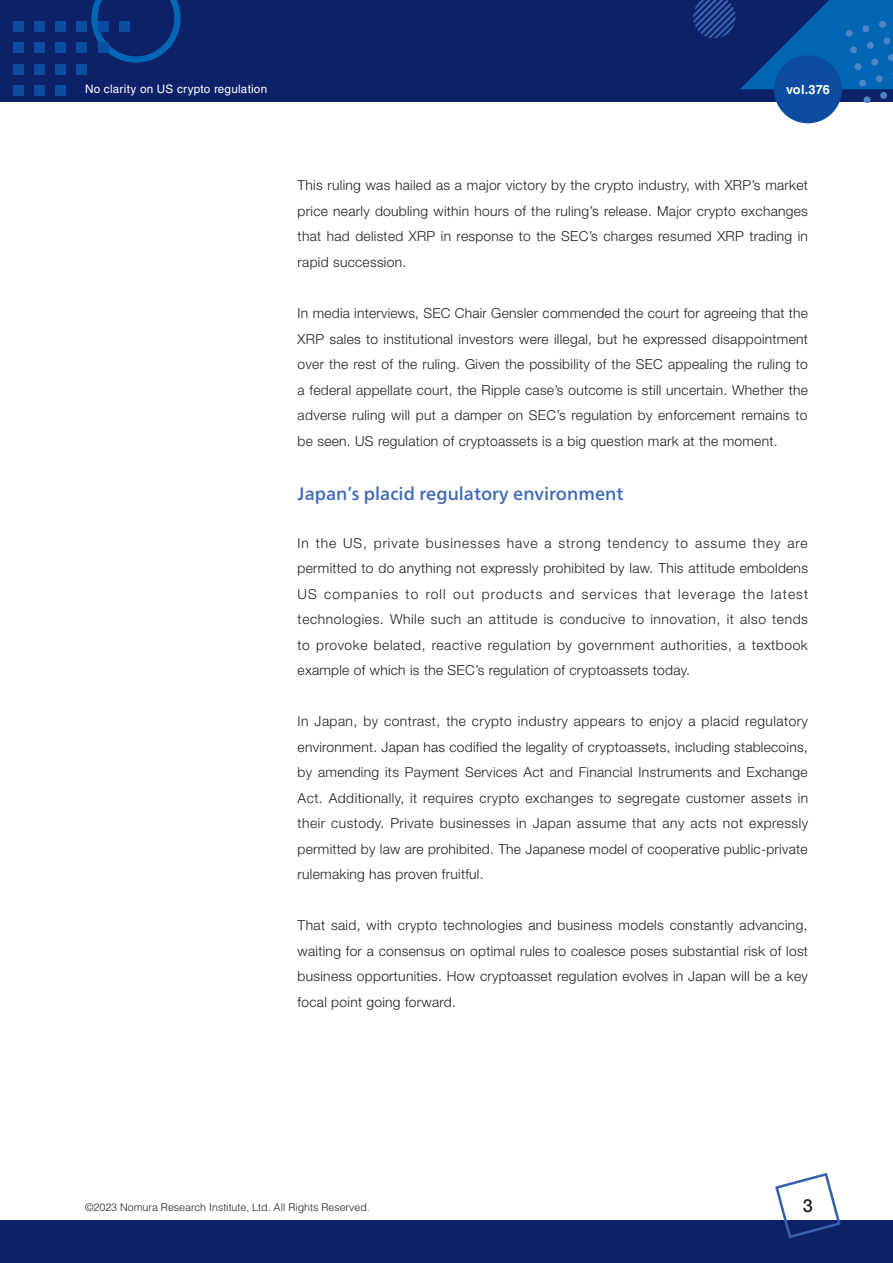
<style>
.page{position:relative;width:893px;height:1263px;background:#fff}
.page>*{position:absolute;margin:0;border:0;box-sizing:border-box;transform-origin:0 0}
.t1{font:500 18px "Frutiger Neue LT Pro";color:#406ab4}
.t2{font:500 18px "Helvetica Neue";color:#231f20}
.t3{font:300 13.8px/25.5px "Helvetica Neue";letter-spacing:.02em;color:#231f20;text-align:justify}
.t4{font:700 12.75px "Helvetica LT Std";letter-spacing:.005em;color:#fff}
.t5{font:11.7px "Helvetica LT Std";letter-spacing:.02em;color:#fff}
.t6{font:300 10.65px "Helvetica LT Std";color:#231f20}
</style>
<div class="page">
<div style="left:0;top:0;width:893px;height:102px;background:#0d2169"></div>
<svg style="left:91px;top:0;width:90px;height:63px"></svg>
<svg style="left:693px;top:0;width:200px;height:102px"></svg>
<div style="left:13px;top:21px;width:10px;height:11px;background:#0d4da1"></div>
<div style="left:34px;top:21px;width:11px;height:11px;background:#0d4da1"></div>
<div style="left:55px;top:21px;width:11px;height:11px;background:#0d4da1"></div>
<div style="left:77px;top:21px;width:10px;height:11px;background:#0d4da1"></div>
<div style="left:98px;top:21px;width:10px;height:11px;background:#0d4da1"></div>
<div style="left:119px;top:21px;width:11px;height:11px;background:#0d4da1"></div>
<div style="left:13px;top:43px;width:10px;height:10px;background:#0d4da1"></div>
<div style="left:34px;top:43px;width:11px;height:10px;background:#0d4da1"></div>
<div style="left:55px;top:43px;width:11px;height:10px;background:#0d4da1"></div>
<div style="left:77px;top:43px;width:10px;height:10px;background:#0d4da1"></div>
<div style="left:98px;top:43px;width:10px;height:10px;background:#0d4da1"></div>
<div style="left:13px;top:64px;width:10px;height:10px;background:#0d4da1"></div>
<div style="left:34px;top:64px;width:11px;height:10px;background:#0d4da1"></div>
<div style="left:55px;top:64px;width:11px;height:10px;background:#0d4da1"></div>
<div style="left:77px;top:64px;width:10px;height:10px;background:#0d4da1"></div>
<div style="left:13px;top:85px;width:10px;height:11px;background:#0d4da1"></div>
<div style="left:34px;top:85px;width:11px;height:11px;background:#0d4da1"></div>
<div style="left:55px;top:85px;width:11px;height:11px;background:#0d4da1"></div>
<div style="left:0;top:1220px;width:893px;height:43px;background:#0d2169"></div>
<svg style="left:775px;top:1172px;width:66px;height:67px"></svg>
<div style="left:774px;top:55px;width:68px;height:68px;background:#0d4da1;border-radius:50%"></div>
<p class="t5" style="left:85px;top:82px;width:184px">No clarity on US crypto regulation</p>
<p class="t4" style="left:786px;top:81px;width:45px">vol.376</p>
<p class="t3" style="left:298px;top:172px;width:512px">This ruling was hailed as a major victory by the crypto industry, with XRP’s market price nearly doubling within hours of the ruling’s release. Major crypto exchanges that had delisted XRP in response to the SEC’s charges resumed XRP trading in rapid succession.</p>
<p class="t3" style="left:298px;top:300px;width:512px">In media interviews, SEC Chair Gensler commended the court for agreeing that the XRP sales to institutional investors were illegal, but he expressed disappointment over the rest of the ruling. Given the possibility of the SEC appealing the ruling to a federal appellate court, the Ripple case’s outcome is still uncertain. Whether the adverse ruling will put a damper on SEC’s regulation by enforcement remains to be seen. US regulation of cryptoassets is a big question mark at the moment.</p>
<h1 class="t1" style="left:298px;top:483px;width:327px">Japan’s placid regulatory environment</h1>
<p class="t3" style="left:298px;top:530px;width:512px">In the US, private businesses have a strong tendency to assume they are permitted to do anything not expressly prohibited by law. This attitude emboldens US companies to roll out products and services that leverage the latest technologies. While such an attitude is conducive to innovation, it also tends to provoke belated, reactive regulation by government authorities, a textbook example of which is the SEC’s regulation of cryptoassets today.</p>
<p class="t3" style="left:298px;top:708px;width:512px">In Japan, by contrast, the crypto industry appears to enjoy a placid regulatory environment. Japan has codified the legality of cryptoassets, including stablecoins, by amending its Payment Services Act and Financial Instruments and Exchange Act. Additionally, it requires crypto exchanges to segregate customer assets in their custody. Private businesses in Japan assume that any acts not expressly permitted by law are prohibited. The Japanese model of cooperative public-private rulemaking has proven fruitful.</p>
<p class="t3" style="left:298px;top:912px;width:512px">That said, with crypto technologies and business models constantly advancing, waiting for a consensus on optimal rules to coalesce poses substantial risk of lost business opportunities. How cryptoasset regulation evolves in Japan will be a key focal point going forward.</p>
<p class="t6" style="left:85px;top:1201px;width:286px">©2023 Nomura Research Institute, Ltd. All Rights Reserved.</p>
<h1 class="t2" style="left:803px;top:1194px;width:12px">3</h1>
</div>
